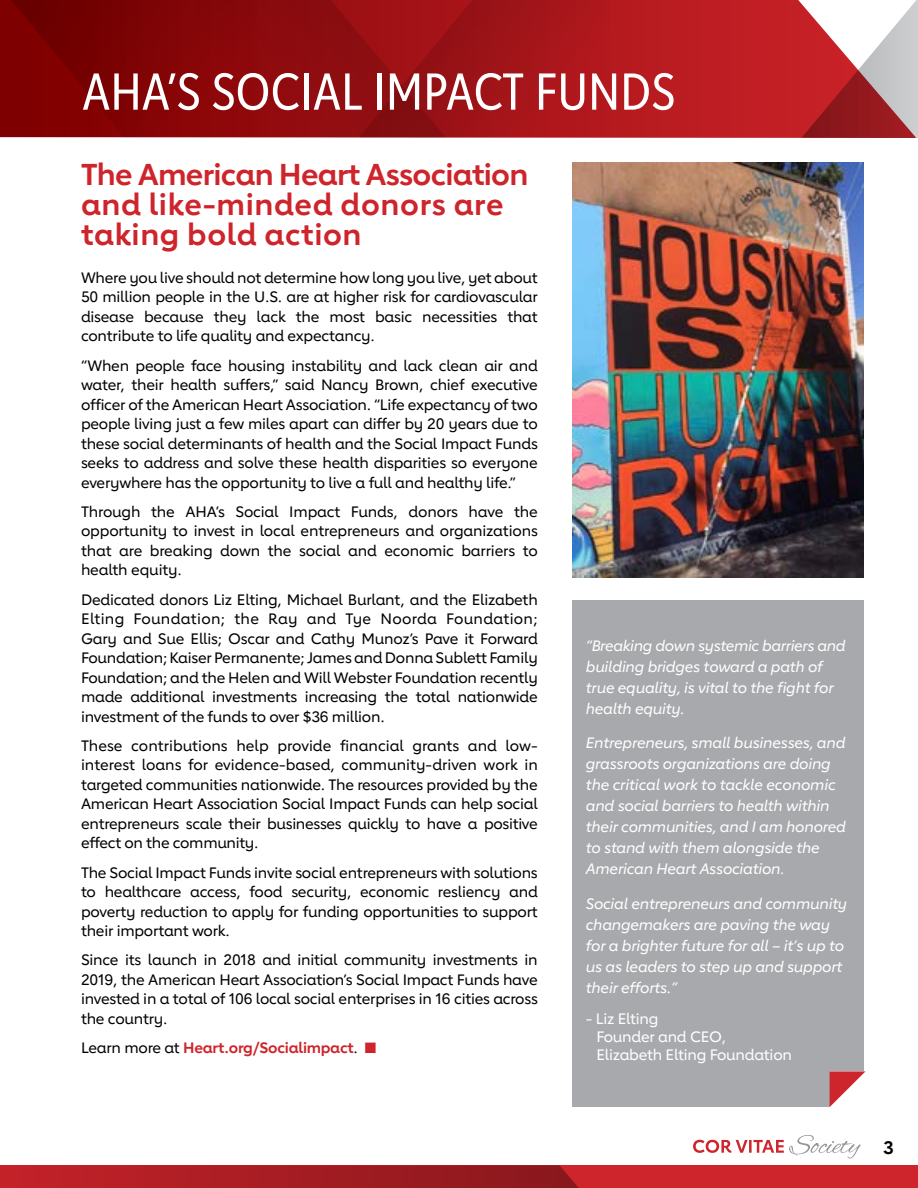
<style>
.page{position:relative;width:918px;height:1188px;background:#fff}
.page>*{position:absolute;margin:0;border:0;box-sizing:border-box;transform-origin:0 0}
._04_story_head___H2{font:51px "Lub Dub Condensed";color:#fff}
.t1{font:700 30px/30px "Lub Dub";letter-spacing:.02em;color:#ce242b}
.t2{font:700 18px "Lub Dub";color:#000}
._06_body_copy___P{font:500 15px/19.5px "Lub Dub";letter-spacing:-.015em;color:#000;text-align:justify}
.t3{font:italic 500 15px/21px "Lub Dub";letter-spacing:-.015em;color:#fff}
.t4{font:500 15px/18px "Lub Dub";letter-spacing:-.015em;color:#fff}
._06_body_copy___P-2{font:700 15px "Lub Dub";letter-spacing:-.015em;color:#ce242b}
.s1{font-weight:500;color:#000}
</style>
<div class="page">
<svg style="left:693px;top:1135px;width:168px;height:24px"></svg>
<svg style="left:610px;top:0;width:306px;height:138px;background:#c04347"></svg>
<svg style="left:0;top:0;width:610px;height:138px;background:#900c0f"></svg>
<div style="left:0;top:1165px;width:918px;height:23px;background:#ce242b"></div>
<svg style="left:3px;top:1165px;width:576px;height:23px;background:#a61c22"></svg>
<img style="left:572px;top:162px;width:292px;height:416px">
<div style="left:572px;top:600px;width:292px;height:507px;background:#a8a9ac"></div>
<svg style="left:830px;top:1071px;width:35px;height:36px"></svg>
<h2 class="_04_story_head___H2" style="left:82px;top:62px;width:595px">AHA’S SOCIAL IMPACT FUNDS</h2>
<p class="t1" style="left:81px;top:159px;width:449px">The American Heart Association and like-minded donors are taking bold action</p>
<p class="_06_body_copy___P" style="left:81px;top:268px;width:458px">Where you live should not determine how long you live, yet about 50 million people in the U.S. are at higher risk for cardiovascular disease because they lack the most basic necessities that contribute to life quality and expectancy.</p>
<p class="_06_body_copy___P" style="left:81px;top:355px;width:458px">“When people face housing instability and lack clean air and water, their health suffers,” said Nancy Brown, chief executive officer of the American Heart Association. “Life expectancy of two people living just a few miles apart can differ by 20 years due to these social determinants of health and the Social Impact Funds seeks to address and solve these health disparities so everyone everywhere has the opportunity to live a full and healthy life.”</p>
<p class="_06_body_copy___P" style="left:81px;top:502px;width:458px">Through the AHA’s Social Impact Funds, donors have the opportunity to invest in local entrepreneurs and organizations that are breaking down the social and economic barriers to health equity.</p>
<p class="_06_body_copy___P" style="left:81px;top:589px;width:458px">Dedicated donors Liz Elting, Michael Burlant, and the Elizabeth Elting Foundation; the Ray and Tye Noorda Foundation; Gary and Sue Ellis; Oscar and Cathy Munoz’s Pave it Forward Foundation; Kaiser Permanente; James and Donna Sublett Family Foundation; and the Helen and Will Webster Foundation recently made additional investments increasing the total nationwide investment of the funds to over $36 million.</p>
<p class="_06_body_copy___P" style="left:81px;top:736px;width:458px">These contributions help provide financial grants and low&shy;interest loans for evidence-based, community-driven work in targeted communities nationwide. The resources provided by the American Heart Association Social Impact Funds can help social entrepreneurs scale their businesses quickly to have a positive effect on the community.</p>
<p class="_06_body_copy___P" style="left:81px;top:862px;width:458px">The Social Impact Funds invite social entrepreneurs with solutions to healthcare access, food security, economic resliency and poverty reduction to apply for funding opportunities to support their important work.</p>
<p class="_06_body_copy___P" style="left:81px;top:950px;width:458px">Since its launch in 2018 and initial community investments in 2019, the American Heart Association’s Social Impact Funds have invested in a total of 106 local social enterprises in 16 cities across the country.</p>
<p class="_06_body_copy___P-2" style="left:81px;top:1039px;width:297px"><span class="s1">Learn more at</span> Heart.org/Socialimpact<span class="s1">.</span> ■</p>
<p class="t3" style="left:586px;top:635px;width:261px">“Breaking down systemic barriers and building bridges toward a path of true equality, is vital to the fight for health equity.</p>
<p class="t3" style="left:586px;top:732px;width:262px">Entrepreneurs, small businesses, and grassroots organizations are doing the critical work to tackle economic and social barriers to health within their communities, and I am honored to stand with them alongside the American Heart Association.</p>
<p class="t3" style="left:586px;top:893px;width:263px">Social entrepreneurs and community changemakers are paving the way for a brighter future for all – it’s up to us as leaders to step up and support their efforts.”</p>
<p class="t4" style="left:596px;top:1010px;width:197px;text-indent:-10px">- Liz Elting<br>Founder and CEO,<br>Elizabeth Elting Foundation</p>
<p class="t2" style="left:883px;top:1137px;width:12px">3</p>
</div>
